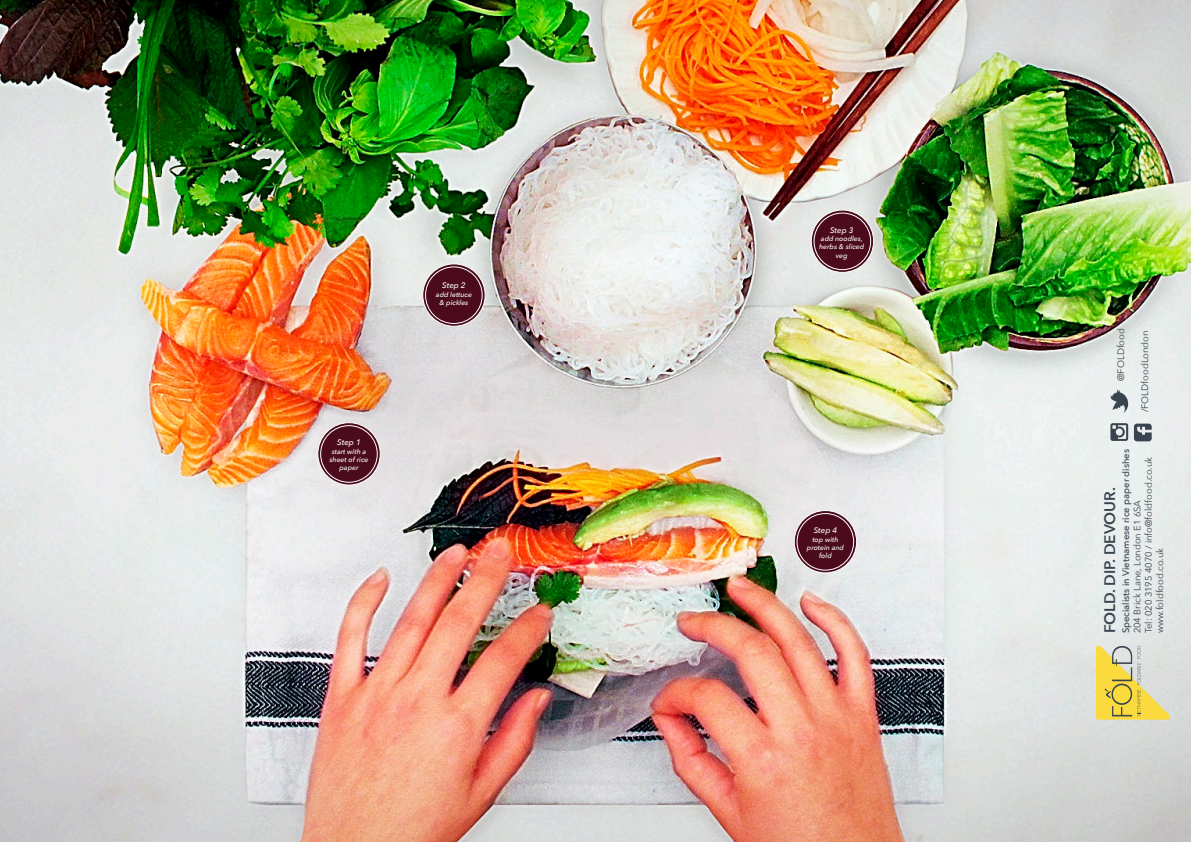
<style>
.page{position:relative;width:1191px;height:842px;background:#fff}
.page>*{position:absolute;margin:0;border:0;box-sizing:border-box;transform-origin:0 0}
.t1{font:600 15.3px "Avenir Next";color:#3a4450}
.t2{font:9.4px "Avenir Next";color:#3a4450}
.t3{font:500 9.4px "Avenir Next";color:#3a4450}
.t4{font:italic 500 8px "Avenir Next";color:#fff}
.t5{font:italic 500 7px/8.4px "Avenir Next";color:#fff;text-align:center}
</style>
<div class="page">
<img style="left:0;top:0;width:1191px;height:842px">
<div style="left:423px;top:264px;width:62px;height:62px;background:#4b0b1d;border-radius:50%"></div>
<div style="left:422px;top:264px;width:63px;height:62px;border:1px solid #fff;border-radius:50%"></div>
<div style="left:425px;top:266px;width:57px;height:58px;border:1px solid #fff;border-radius:50%"></div>
<div style="left:318px;top:423px;width:62px;height:62px;background:#4b0b1d;border-radius:50%"></div>
<div style="left:317px;top:422px;width:63px;height:63px;border:1px solid #fff;border-radius:50%"></div>
<div style="left:320px;top:425px;width:58px;height:58px;border:1px solid #fff;border-radius:50%"></div>
<div style="left:794px;top:510px;width:62px;height:63px;background:#4b0b1d;border-radius:50%"></div>
<div style="left:794px;top:510px;width:63px;height:63px;border:1px solid #fff;border-radius:50%"></div>
<div style="left:796px;top:513px;width:58px;height:58px;border:1px solid #fff;border-radius:50%"></div>
<div style="left:811px;top:210px;width:62px;height:62px;background:#4b0b1d;border-radius:50%"></div>
<div style="left:811px;top:210px;width:63px;height:63px;border:1px solid #fff;border-radius:50%"></div>
<div style="left:813px;top:213px;width:58px;height:57px;border:1px solid #fff;border-radius:50%"></div>
<svg style="left:1093px;top:635px;width:82px;height:90px;background:#e0d69a"></svg>
<svg style="left:1134px;top:424px;width:17px;height:17px"></svg>
<svg style="left:1110px;top:390px;width:21px;height:23px"></svg>
<svg style="left:1110px;top:423px;width:18px;height:18px"></svg>
<p class="t4" style="left:337px;top:436px;width:25px">Step 1</p>
<p class="t5" style="left:329px;top:447px;width:41px">start with a sheet of rice paper</p>
<p class="t4" style="left:442px;top:279px;width:25px">Step 2</p>
<p class="t5" style="left:436px;top:290px;width:37px">add lettuce &amp; pickles</p>
<p class="t4" style="left:830px;top:223px;width:25px">Step 3</p>
<p class="t5" style="left:819px;top:234px;width:47px">add noodles, herbs &amp; sliced veg</p>
<p class="t4" style="left:813px;top:523px;width:25px">Step 4</p>
<p class="t5" style="left:807px;top:535px;width:39px">top with protein and fold</p>
<p class="t2" style="left:1113px;top:381px;width:54px;rotate:-90deg">@FOLDfood</p>
<p class="t2" style="left:1136px;top:412px;width:83px;rotate:-90deg">/FOLDfoodLondon</p>
<p class="t3" style="left:1118px;top:633px;width:186px;rotate:-90deg">Specialists in Vietnamese rice paper dishes</p>
<p class="t2" style="left:1140px;top:633px;width:178px;rotate:-90deg">Tel: 020 3195 4070 / info@foldfood.co.uk</p>
<p class="t1" style="left:1096px;top:633px;width:148px;rotate:-90deg">FOLD. DIP. DEVOUR.</p>
<p class="t2" style="left:1129px;top:633px;width:135px;rotate:-90deg">204 Brick Lane, London E1 6SA</p>
<p class="t2" style="left:1151px;top:633px;width:87px;rotate:-90deg">www.foldfood.co.uk</p>
</div>
